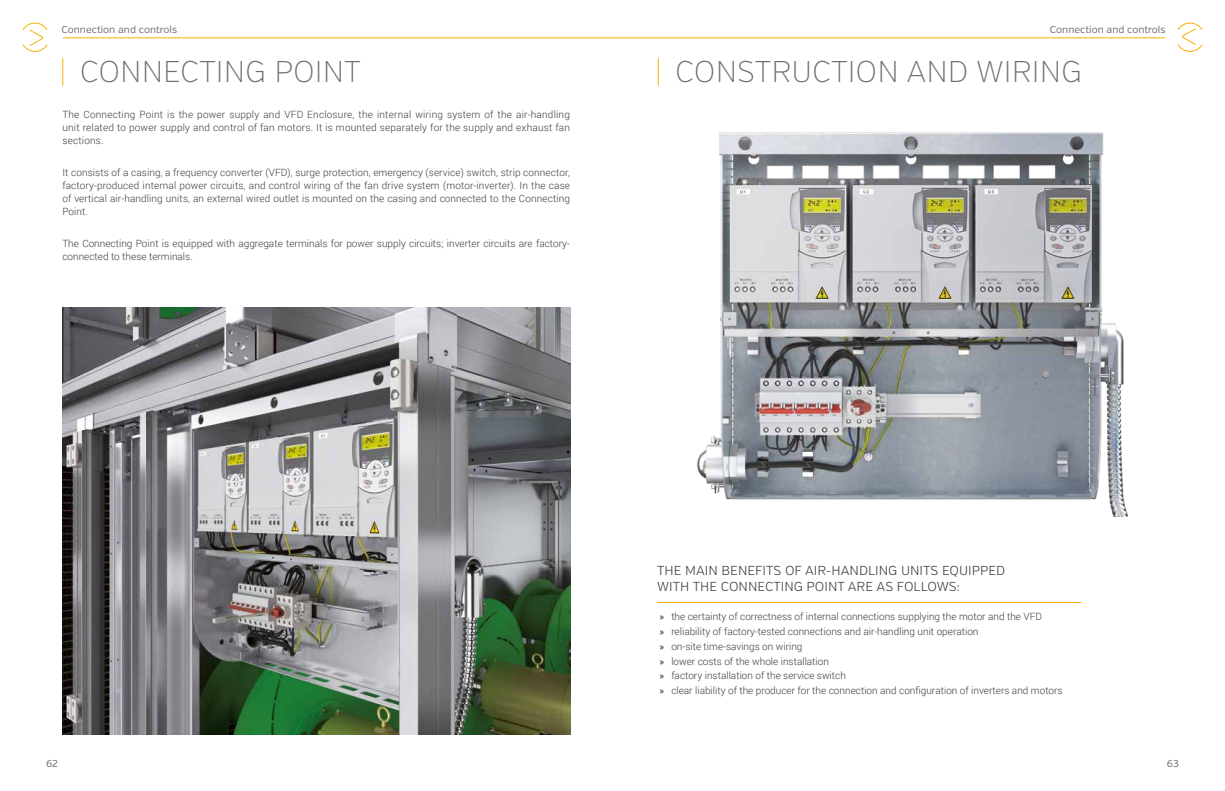
<style>
.page{position:relative;width:1225px;height:791px;background:#fff}
.page>*{position:absolute;margin:0;border:0;box-sizing:border-box;transform-origin:0 0}
.t1{font:200 30px "Verb";color:#706f6f}
.t2{font:300 13px/15.6px "Verb";color:#3c3c3b}
.t3{font:300 10px/13px "Roboto";color:#3c3c3b;text-align:justify}
.t4{font:10px "Verb";color:#706f6f}
.s1{font-family:"Myriad Pro";font-weight:400;color:#000}
</style>
<div class="page">
<svg style="left:62px;top:58px;width:1px;height:28px"></svg>
<svg style="left:658px;top:58px;width:1px;height:28px"></svg>
<hr style="left:657px;top:602px;width:424px;height:1px;background:#f9b000">
<img style="left:62px;top:308px;width:508px;height:426px">
<img style="left:697px;top:132px;width:431px;height:384px">
<svg style="left:22px;top:22px;width:26px;height:30px"></svg>
<svg style="left:1177px;top:22px;width:26px;height:30px"></svg>
<hr style="left:63px;top:37px;width:1102px;height:1px;background:#f9b000">
<p class="t4" style="left:62px;top:24px;width:117px">Connection and controls</p>
<p class="t4" style="left:1050px;top:24px;width:117px">Connection and controls</p>
<h1 class="t1" style="left:80px;top:54px;width:283px">CONNECTING POINT</h1>
<h1 class="t1" style="left:675px;top:54px;width:408px">CONSTRUCTION AND WIRING</h1>
<p class="t3" style="left:62px;top:108px;width:509px">The Connecting Point is the power supply and VFD Enclosure, the internal wiring system of the air-handling unit related to power supply and control of fan motors. It is mounted separately for the supply and exhaust fan sections.</p>
<p class="t3" style="left:62px;top:165px;width:509px">It consists of a casing, a frequency converter (VFD), surge protection, emergency (service) switch, strip connector, factory-produced internal power circuits, and control wiring of the fan drive system (motor-inverter). In the case of vertical air-handling units, an external wired outlet is mounted on the casing and connected to the Connecting Point.</p>
<p class="t3" style="left:62px;top:236px;width:509px">The Connecting Point is equipped with aggregate terminals for power supply circuits; inverter circuits are factory&shy;connected to these terminals.</p>
<h2 class="t2" style="left:657px;top:563px;width:349px">THE MAIN BENEFITS OF AIR-HANDLING UNITS EQUIPPED<br>WITH THE CONNECTING POINT ARE AS FOLLOWS:</h2>
<p class="t3" style="left:660px;top:609px;width:404px;line-height:14.8px;text-align:left"><span class="s1">»</span> the certainty of correctness of internal connections supplying the motor and the VFD<br><span class="s1">»</span> reliability of factory-tested connections and air-handling unit operation<br><span class="s1">»</span> on-site time-savings on wiring<br><span class="s1">»</span> lower costs of the whole installation<br><span class="s1">»</span> factory installation of the service switch<br><span class="s1">»</span> clear liability of the producer for the connection and configuration of inverters and motors</p>
<p class="t4" style="left:46px;top:758px;width:13px">62</p>
<p class="t4" style="left:1166px;top:758px;width:14px">63</p>
</div>
